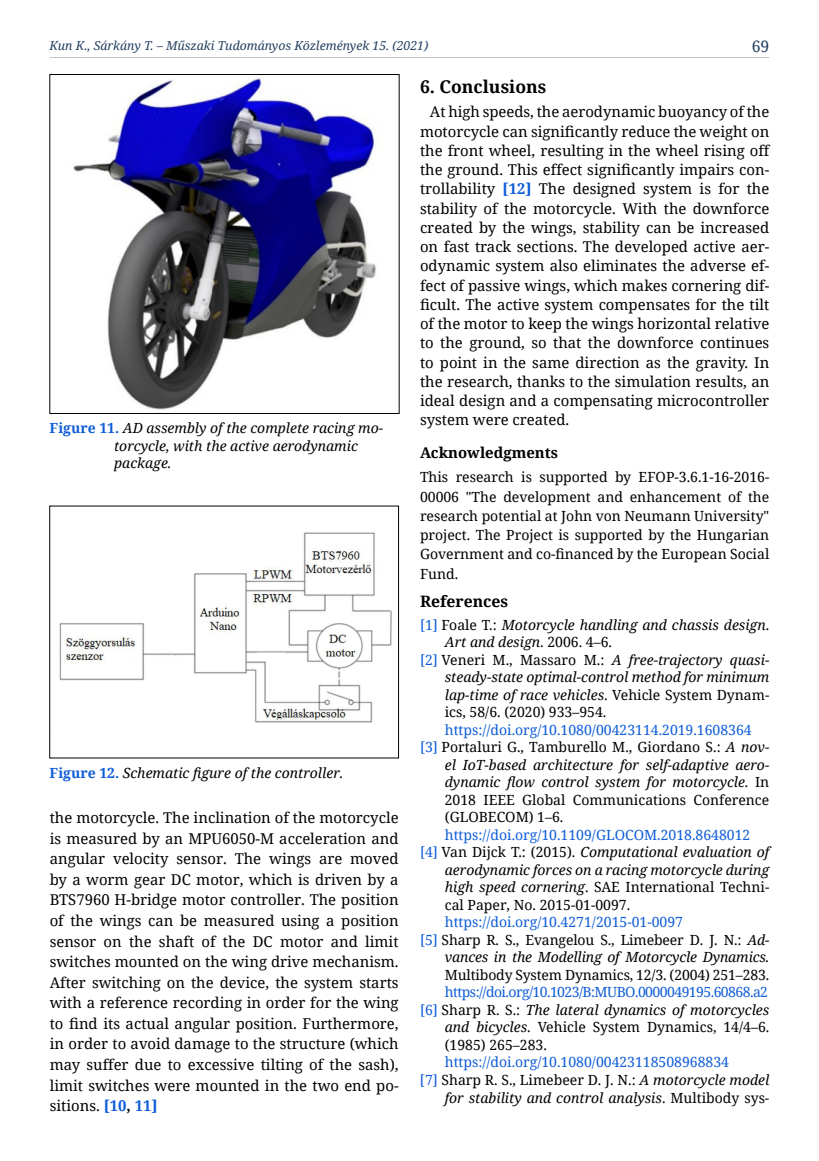
<style>
.page{position:relative;width:819px;height:1161px;background:#fff}
.page>*{position:absolute;margin:0;border:0;box-sizing:border-box;transform-origin:0 0}
.t1{font:700 17.5px "Noto Serif";color:#000}
.t2{font:700 15.75px "Noto Serif";color:#000}
.t3{font:15.75px "Noto Serif";color:#244061}
.t4{font:14.88px/19.2px "Noto Serif";color:#000;text-align:justify}
.t5{font:700 14.88px "Noto Serif";color:#000}
.t6{font:italic 14px/17.5px "Noto Serif";color:#000}
.t7{font:14px/19.2px "Noto Serif";color:#000;text-align:justify}
.t8{font:14px "Noto Serif";color:#0f5dd8}
.t9{font:14px "Noto Serif";letter-spacing:-.04em;color:#0f5dd8}
.t10{font:italic 12.25px "Noto Serif";color:#244061}
.s1{font-weight:700;color:#0f5dd8}
.s2{font-style:normal;color:#0f5dd8}
.s3{font-style:normal}
.s4{color:#0f5dd8}
.s5{font-style:italic}
.s6{font-weight:700;font-style:normal;color:#0f5dd8}
.s7{font-weight:700}
</style>
<div class="page">
<hr style="left:50px;top:57px;width:719px;height:1px;background:#c6c6c6">
<img style="left:73px;top:76px;width:303px;height:334px">
<div style="left:50px;top:74px;width:349px;height:340px;border:1px solid #000"></div>
<img style="left:59px;top:532px;width:333px;height:191px">
<p class="t10" style="left:50px;top:37px;width:380px">Kun K., Sárkány T. – Műszaki Tudományos Közlemények 15. (2021)</p>
<p class="t3" style="left:751px;top:35px;width:19px">69</p>
<p class="t1" style="left:420px;top:74px;width:128px">6. Conclusions</p>
<p class="t4" style="left:420px;top:102px;width:351px;text-indent:10px">At high speeds, the aerodynamic buoyancy of the motorcycle can significantly reduce the weight on the front wheel, resulting in the wheel rising off the ground. This effect significantly impairs con&shy;trollability <span class="s1">[12]</span> The designed system is for the stability of the motorcycle. With the downforce created by the wings, stability can be increased on fast track sections. The developed active aer&shy;odynamic system also eliminates the adverse ef&shy;fect of passive wings, which makes cornering dif&shy;ficult. The active system compensates for the tilt of the motor to keep the wings horizontal relative to the ground, so that the downforce continues to point in the same direction as the gravity. In the research, thanks to the simulation results, an ideal design and a compensating microcontroller system were created.</p>
<p class="t5" style="left:420px;top:442px;width:140px">Acknowledgments</p>
<p class="t7" style="left:420px;top:467px;width:351px">This research is supported by EFOP-3.6.1-16-2016- 00006 "The development and enhancement of the research potential at John von Neumann University" project. The Project is supported by the Hungarian Government and co-financed by the European Social Fund.</p>
<p class="t2" style="left:420px;top:591px;width:90px">References</p>
<p class="t6" style="left:420px;top:616px;width:351px"><span class="s2">[1]</span> <span class="s3">Foale T.:</span> Motorcycle handling and chassis design<span class="s3">.</span></p>
<p class="t6" style="left:445px;top:633px;width:169px">Art and design<span class="s3">. 2006. 4–6.</span></p>
<p class="t6" style="left:420px;top:651px;width:351px"><span class="s2">[2]</span> <span class="s3">Veneri M., Massaro M.:</span> A free-trajectory quasi-</p>
<p class="t6" style="left:445px;top:668px;width:326px">steady-state optimal-control method for minimum</p>
<p class="t6" style="left:445px;top:686px;width:326px">lap-time of race vehicles<span class="s3">. Vehicle System Dynam-</span></p>
<p class="t7" style="left:445px;top:702px;width:163px">ics, 58/6. (2020) 933–954.</p>
<p class="t8" style="left:445px;top:720px;width:308px">https://doi.org/10.1080/00423114.2019.1608364</p>
<p class="t7" style="left:420px;top:737px;width:351px"><span class="s4">[3]</span> Portaluri G., Tamburello M., Giordano S.: <span class="s5">A nov-</span></p>
<p class="t6" style="left:445px;top:756px;width:326px">el IoT-based architecture for self-adaptive aero-</p>
<p class="t6" style="left:445px;top:773px;width:326px">dynamic flow control system for motorcycle. <span class="s3">In</span></p>
<p class="t7" style="left:445px;top:790px;width:326px">2018 IEEE Global Communications Conference</p>
<p class="t7" style="left:445px;top:807px;width:120px">(GLOBECOM) 1–6.</p>
<p class="t8" style="left:445px;top:825px;width:307px">https://doi.org/10.1109/GLOCOM.2018.8648012</p>
<p class="t6" style="left:420px;top:843px;width:351px"><span class="s2">[4]</span> <span class="s3">Van Dijck T.: (2015).</span> Computational evaluation of</p>
<p class="t6" style="left:445px;top:861px;width:326px">aerodynamic forces on a racing motorcycle during</p>
<p class="t7" style="left:445px;top:877px;width:326px"><span class="s5">high speed cornering</span>. SAE International Techni-</p>
<p class="t7" style="left:445px;top:895px;width:187px">cal Paper, No. 2015-01-0097.</p>
<p class="t8" style="left:445px;top:913px;width:240px">https://doi.org/10.4271/2015-01-0097</p>
<p class="t7" style="left:420px;top:930px;width:351px"><span class="s4">[5]</span> Sharp R. S., Evangelou S., Limebeer D. J. N.: <span class="s5">Ad-</span></p>
<p class="t6" style="left:445px;top:948px;width:326px">vances in the Modelling of Motorcycle Dynamics.</p>
<p class="t7" style="left:445px;top:965px;width:326px">Multibody System Dynamics, 12/3. (2004) 251–283.</p>
<p class="t9" style="left:445px;top:983px;width:325px">https://doi.org/10.1023/B:MUBO.0000049195.60868.a2</p>
<p class="t6" style="left:420px;top:1001px;width:351px"><span class="s2">[6]</span> <span class="s3">Sharp R. S.:</span> The lateral dynamics of motorcycles</p>
<p class="t7" style="left:445px;top:1017px;width:326px"><span class="s5">and bicycles</span>. Vehicle System Dynamics, 14/4–6.</p>
<p class="t7" style="left:445px;top:1035px;width:104px">(1985) 265–283.</p>
<p class="t8" style="left:445px;top:1053px;width:286px">https://doi.org/10.1080/00423118508968834</p>
<p class="t7" style="left:420px;top:1070px;width:351px"><span class="s4">[7]</span> Sharp R. S., Limebeer D. J. N.: <span class="s5">A motorcycle model</span></p>
<p class="t6" style="left:445px;top:1088px;width:326px">for stability and control analysis<span class="s3">. Multibody sys-</span></p>
<p class="t6" style="left:114px;top:419px;width:270px;text-indent:-64px"><span class="s6">Figure 11.</span> AD assembly of the complete racing mo&shy;torcycle, with the active aerodynamic package.</p>
<p class="t6" style="left:50px;top:763px;width:295px"><span class="s6">Figure 12.</span> Schematic figure of the controller.</p>
<p class="t4" style="left:50px;top:807px;width:350px;line-height:20.7px">the motorcycle. The inclination of the motorcycle is measured by an MPU6050-M acceleration and angular velocity sensor. The wings are moved by a worm gear DC motor, which is driven by a BTS7960 H-bridge motor controller. The position of the wings can be measured using a position sensor on the shaft of the DC motor and limit switches mounted on the wing drive mechanism.<br>After switching on the device, the system starts with a reference recording in order for the wing to find its actual angular position. Furthermore, in order to avoid damage to the structure (which may suffer due to excessive tilting of the sash), limit switches were mounted in the two end po&shy;sitions. <span class="s1">[10</span><span class="s7">,</span> <span class="s1">11]</span></p>
</div>
